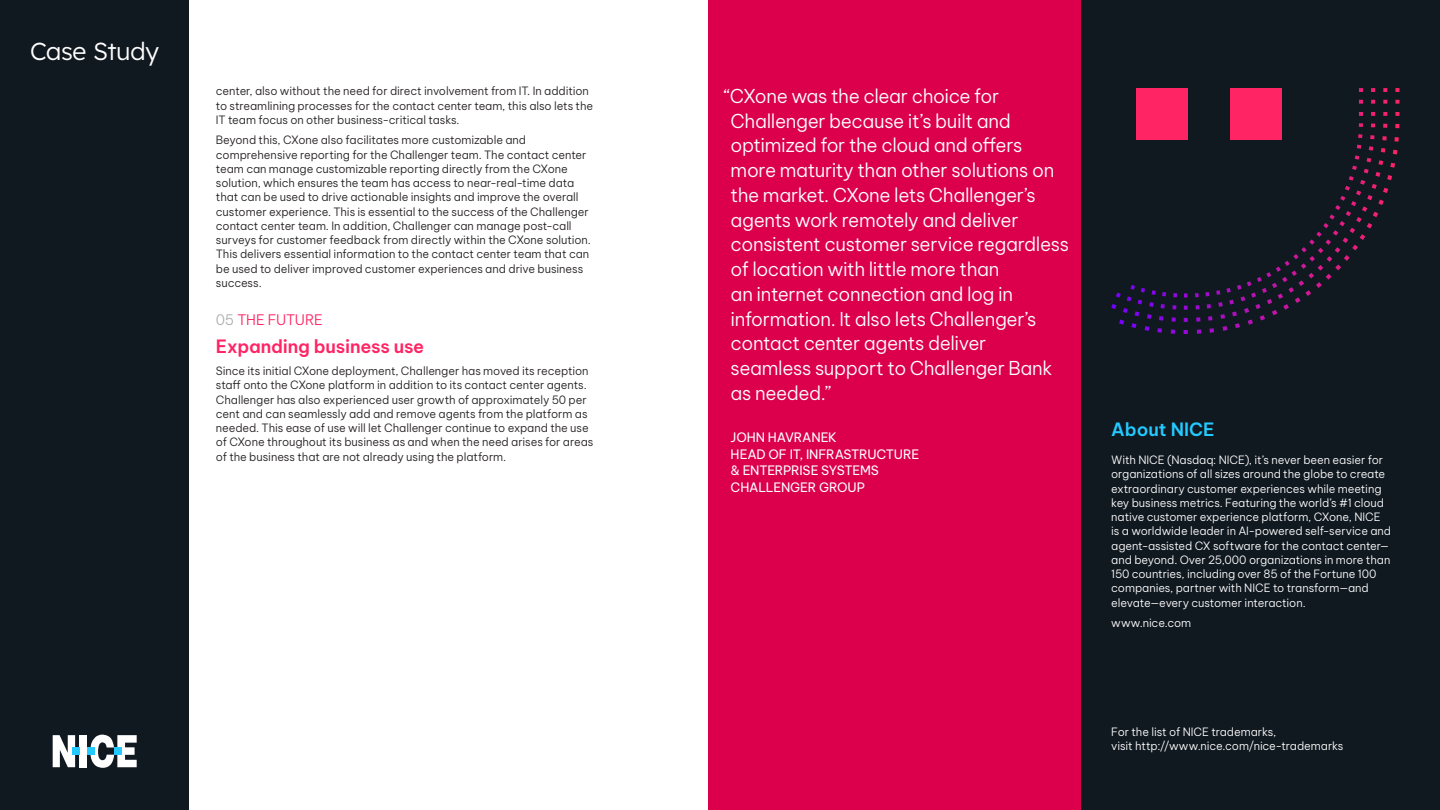
<style>
.page{position:relative;width:1440px;height:810px;background:#fff}
.page>*{position:absolute;margin:0;border:0;box-sizing:border-box;transform-origin:0 0}
.t1{font:300 24.67px "Lexend";letter-spacing:-.015em;color:#fff}
.quote{font:300 18.75px/24.8px "Be Vietnam Pro";letter-spacing:-.02em;color:#fff}
.H4__sub__coral__24_2{font:600 18px "Be Vietnam Pro";letter-spacing:-.01em;color:#ff2463}
.t2{font:600 18px "Be Vietnam Pro";color:#23c9ff}
.H3__section__ALL_CAP{font:300 14.25px "Be Vietnam Pro";letter-spacing:-.02em;color:#ff2463}
.quote_source{font:12.75px/16.5px "Be Vietnam Pro";letter-spacing:-.02em;color:#fff}
.Body_copy__K__15_19{font:300 11.25px/14.2px "Be Vietnam Pro";letter-spacing:-.005em;color:#231f20}
.t3{font:300 11.25px/14.2px "Be Vietnam Pro";letter-spacing:-.01em;color:#fff}
.s1{color:#abaeb1}
</style>
<div class="page">
<div style="left:0;top:0;width:189px;height:810px;background:#101820"></div>
<div style="left:1081px;top:0;width:359px;height:810px;background:#101820"></div>
<div style="left:708px;top:0;width:373px;height:810px;background:#dc004c"></div>
<svg style="left:90px;top:735px;width:47px;height:33px"></svg>
<div style="left:80px;top:735px;width:7px;height:32px;background:#fff"></div>
<svg style="left:53px;top:735px;width:22px;height:32px"></svg>
<div style="left:114px;top:748px;width:7px;height:7px;background:#23c9ff"></div>
<div style="left:87px;top:748px;width:7px;height:7px;background:#23c9ff"></div>
<div style="left:73px;top:748px;width:7px;height:7px;background:#23c9ff"></div>
<div style="left:1136px;top:88px;width:52px;height:52px;background:#ff2463"></div>
<div style="left:1230px;top:88px;width:52px;height:52px;background:#ff2463"></div>
<svg style="left:1309px;top:88px;width:91px;height:162px"></svg>
<h1 class="t1" style="left:30px;top:33px;width:130px">Case Study</h1>
<p class="Body_copy__K__15_19" style="left:216px;top:83px;width:379px">center, also without the need for direct involvement from IT. In addition to streamlining processes for the contact center team, this also lets the<br>IT team focus on other business-critical tasks.</p>
<p class="Body_copy__K__15_19" style="left:216px;top:132px;width:377px">Beyond this, CXone also facilitates more customizable and comprehensive reporting for the Challenger team. The contact center team can manage customizable reporting directly from the CXone solution, which ensures the team has access to near-real-time data that can be used to drive actionable insights and improve the overall customer experience. This is essential to the success of the Challenger contact center team. In addition, Challenger can manage post-call surveys for customer feedback from directly within the CXone solution.<br>This delivers essential information to the contact center team that can be used to deliver improved customer experiences and drive business success.</p>
<p class="H3__section__ALL_CAP" style="left:216px;top:308px;width:108px"><span class="s1">05</span> THE FUTURE</p>
<p class="H4__sub__coral__24_2" style="left:216px;top:331px;width:210px">Expanding business use</p>
<p class="Body_copy__K__15_19" style="left:216px;top:363px;width:379px">Since its initial CXone deployment, Challenger has moved its reception staff onto the CXone platform in addition to its contact center agents.<br>Challenger has also experienced user growth of approximately 50 per cent and can seamlessly add and remove agents from the platform as needed. This ease of use will let Challenger continue to expand the use of CXone throughout its business as and when the need arises for areas of the business that are not already using the platform.</p>
<p class="quote" style="left:731px;top:82px;width:340px;text-indent:-6px">“CXone was the clear choice for Challenger because it’s built and optimized for the cloud and offers more maturity than other solutions on the market. CXone lets Challenger’s agents work remotely and deliver consistent customer service regardless of location with little more than<br>an internet connection and log in information. It also lets Challenger’s contact center agents deliver seamless support to Challenger Bank as needed.”</p>
<p class="quote_source" style="left:731px;top:428px;width:108px">JOHN HAVRANEK</p>
<p class="quote_source" style="left:731px;top:445px;width:190px">HEAD OF IT, INFRASTRUCTURE &amp; ENTERPRISE SYSTEMS</p>
<p class="quote_source" style="left:731px;top:478px;width:136px">CHALLENGER GROUP</p>
<h3 class="t2" style="left:1111px;top:414px;width:105px">About NICE</h3>
<p class="t3" style="left:1111px;top:452px;width:281px">With NICE (Nasdaq: NICE), it’s never been easier for organizations of all sizes around the globe to create extraordinary customer experiences while meeting key business metrics. Featuring the world’s #1 cloud native customer experience platform, CXone, NICE is a worldwide leader in AI-powered self-service and agent-assisted CX software for the contact center— and beyond. Over 25,000 organizations in more than 150 countries, including over 85 of the Fortune 100 companies, partner with NICE to transform—and elevate—every customer interaction.</p>
<p class="t3" style="left:1111px;top:615px;width:81px">www.nice.com</p>
<p class="t3" style="left:1111px;top:724px;width:234px">For the list of NICE trademarks,<br>visit http://www.nice.com/nice-trademarks</p>
</div>
